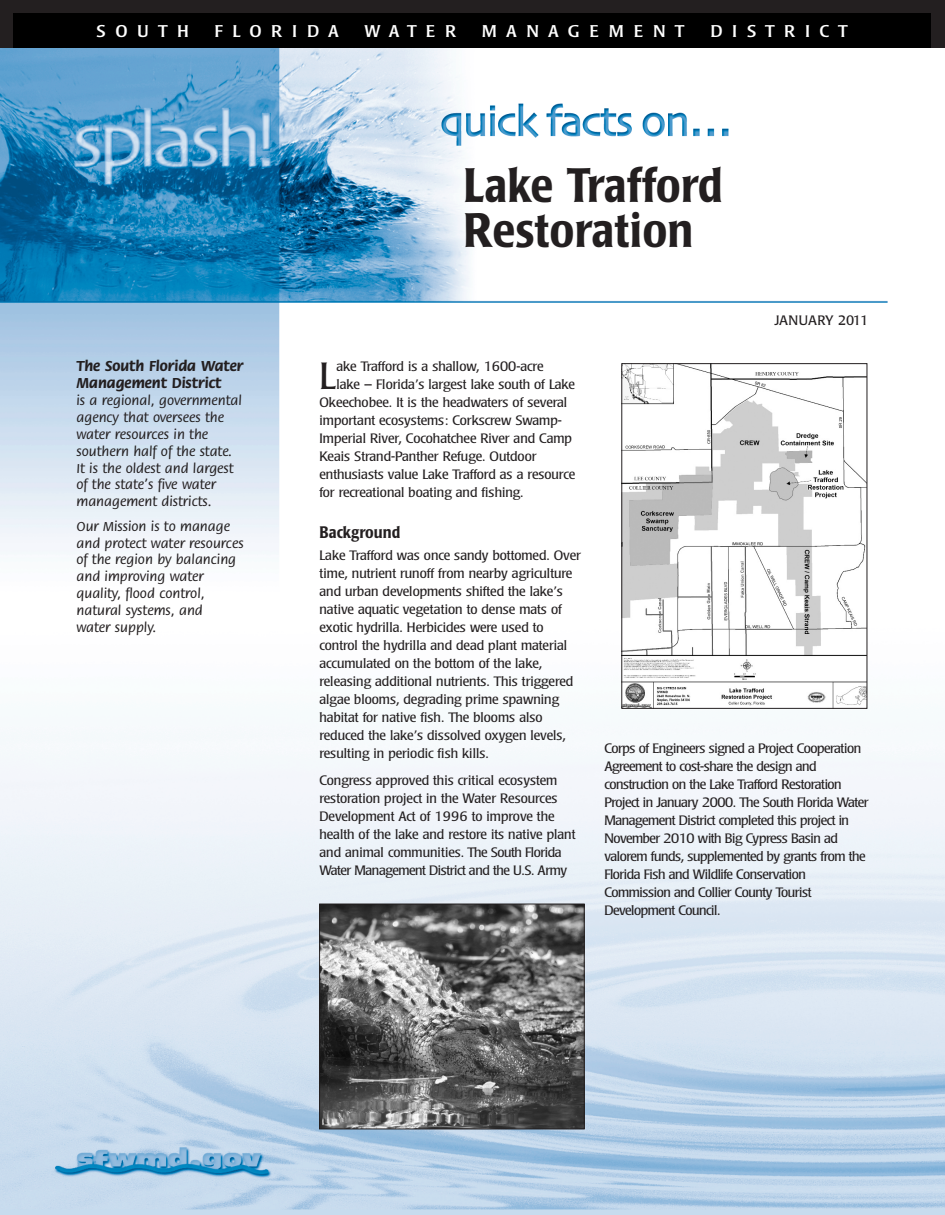
<style>
.page{position:relative;width:945px;height:1215px;background:#fff}
.page>*{position:absolute;margin:0;border:0;box-sizing:border-box;transform-origin:0 0}
.t1{font:500 condensed 48px/45px "Poppl Laudatio";color:#231f20}
.t2{font:300 condensed 37.5px "Poppl Laudatio";color:#231f20;scale:1.2 1}
.t3{font:condensed 16.8px "Poppl Laudatio";letter-spacing:.47em;color:#fff;scale:1.2 1}
.t4{font:500 condensed 16.5px "Poppl Laudatio";color:#231f20}
.t5{font:700 15.3px/16.8px "Flora";color:#231f20}
.t6{font:500 14.25px/16.8px "Flora";color:#231f20}
.t7{font:300 condensed 13.5px/18px "Poppl Laudatio";color:#231f20;scale:1.2 1}
.t8{font:300 condensed 13.5px/18px "Poppl Laudatio";letter-spacing:-.025em;color:#231f20;scale:1.2 1}
.t9{font:13.5px "Poppl Laudatio";color:#231f20}
</style>
<div class="page">
<img style="left:0;top:48px;width:945px;height:1167px">
<div style="left:0;top:0;width:945px;height:48px;background:#231f20"></div>
<div style="left:14px;top:14px;width:917px;height:34px;background:#000"></div>
<img style="left:623px;top:365px;width:242px;height:342px">
<div style="left:621px;top:363px;width:246px;height:346px;border:1px solid #231f20"></div>
<img style="left:321px;top:906px;width:262px;height:221px">
<div style="left:319px;top:904px;width:266px;height:225px;border:1px solid #231f20"></div>
<p class="t3" style="left:96px;top:24px;width:79px">SOUTH</p>
<p class="t3" style="left:215px;top:24px;width:105px">FLORIDA</p>
<p class="t3" style="left:364px;top:24px;width:78px">WATER</p>
<p class="t3" style="left:482px;top:24px;width:170px">MANAGEMENT</p>
<p class="t3" style="left:710px;top:24px;width:116px">DISTRICT</p>
<p class="t5" style="left:76px;top:359px;width:168px">The South Florida Water<br>Management District</p>
<p class="t6" style="left:76px;top:393px;width:167px">is a regional, governmental agency that oversees the water resources in the southern half of the state.<br>It is the oldest and largest of the state’s five water management districts.</p>
<p class="t6" style="left:76px;top:519px;width:169px">Our Mission is to manage and protect water resources of the region by balancing and improving water quality, flood control, natural systems, and<br>water supply.</p>
<h1 class="t1" style="left:464px;top:165px;width:261px">Lake Trafford<br>Restoration</h1>
<p class="t9" style="left:774px;top:315px;width:96px">JANUARY 2011</p>
<h2 class="t2" style="left:320px;top:361px;width:16px">L</h2>
<p class="t7" style="left:336px;top:358px;width:174px">ake Trafford is a shallow, 1600-acre</p>
<p class="t7" style="left:336px;top:376px;width:200px">lake – Florida’s largest lake south of Lake</p>
<p class="t7" style="left:320px;top:394px;width:208px">Okeechobee. It is the headwaters of several</p>
<p class="t7" style="left:320px;top:412px;width:203px">important ecosystems: Corkscrew Swamp-</p>
<p class="t7" style="left:320px;top:430px;width:212px">Imperial River, Cocohatchee River and Camp</p>
<p class="t7" style="left:320px;top:448px;width:182px">Keais Strand-Panther Refuge. Outdoor</p>
<p class="t7" style="left:320px;top:466px;width:215px">enthusiasts value Lake Trafford as a resource</p>
<p class="t7" style="left:320px;top:484px;width:172px">for recreational boating and fishing.</p>
<p class="t4" style="left:320px;top:525px;width:82px">Background</p>
<p class="t7" style="left:320px;top:547px;width:219px">Lake Trafford was once sandy bottomed. Over time, nutrient runoff from nearby agriculture and urban developments shifted the lake’s native aquatic vegetation to dense mats of exotic hydrilla. Herbicides were used to control the hydrilla and dead plant material accumulated on the bottom of the lake, releasing additional nutrients. This triggered algae blooms, degrading prime spawning habitat for native fish. The blooms also reduced the lake’s dissolved oxygen levels, resulting in periodic fish kills.</p>
<p class="t7" style="left:320px;top:772px;width:215px">Congress approved this critical ecosystem restoration project in the Water Resources Development Act of 1996 to improve the health of the lake and restore its native plant and animal communities. The South Florida Water Management District and the U.S. Army</p>
<p class="t8" style="left:604px;top:740px;width:222px">Corps of Engineers signed a Project Cooperation Agreement to cost-share the design and construction on the Lake Trafford Restoration Project in January 2000. The South Florida Water Management District completed this project in November 2010 with Big Cypress Basin ad valorem funds, supplemented by grants from the Florida Fish and Wildlife Conservation Commission and Collier County Tourist Development Council.</p>
</div>
